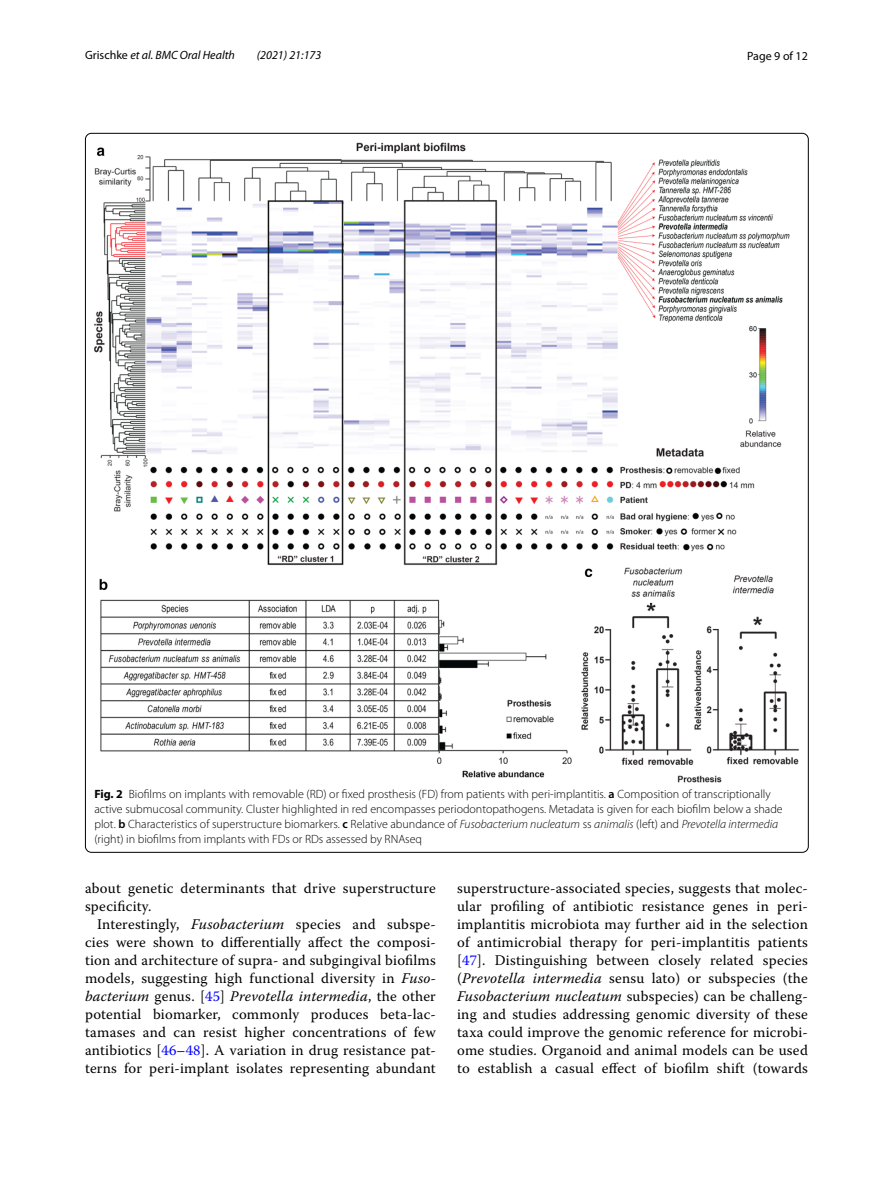
<style>
.page{position:relative;width:893px;height:1187px;background:#fff}
.page>*{position:absolute;margin:0;border:0;box-sizing:border-box;transform-origin:0 0}
.t1{font:14.7px/18px "Warnock Pro";letter-spacing:.015em;color:#000;text-align:justify}
.t2{font:300 12px/15px "Myriad Pro";color:#000}
.t3{font:italic 12px "Myriad Pro";color:#000}
.t4{font:12px "Myriad Pro";color:#000}
.s1{font-style:normal}
.s2{font-weight:700}
.s3{font-weight:600}
.s4{font-style:italic}
.s5{color:#00f}
</style>
<div class="page">
<img style="left:94px;top:142px;width:705px;height:640px">
<p class="t3" style="left:85px;top:48px;width:151px"><span class="s1">Grischke</span> et al. BMC Oral Health</p>
<p class="t3" style="left:257px;top:48px;width:66px">(2021) 21:173</p>
<p class="t4" style="left:747px;top:48px;width:62px">Page 9 of 12</p>
<p class="t2" style="left:94px;top:786px;width:690px"><span class="s2">Fig. 2</span> Biofilms on implants with removable (RD) or fixed prosthesis (FD) from patients with peri-implantitis. <span class="s3">a</span> Composition of transcriptionally active submucosal community. Cluster highlighted in red encompasses periodontopathogens. Metadata is given for each biofilm below a shade plot. <span class="s3">b</span> Characteristics of superstructure biomarkers. <span class="s3">c</span> Relative abundance of <span class="s4">Fusobacterium nucleatum</span> ss <span class="s4">animalis</span> (left) and <span class="s4">Prevotella intermedia </span>(right) in biofilms from implants with FDs or RDs assessed by RNAseq</p>
<p class="t1" style="left:85px;top:879px;width:352px">about genetic determinants that drive superstructure specificity.</p>
<p class="t1" style="left:85px;top:915px;width:352px;text-indent:12px">Interestingly, <span class="s4">Fusobacterium</span> species and subspe&shy;cies were shown to differentially affect the composi&shy;tion and architecture of supra- and subgingival biofilms models, suggesting high functional diversity in <span class="s4">Fuso&shy;bacterium</span> genus. [<span class="s5">45</span>] <span class="s4">Prevotella intermedia</span>, the other potential biomarker, commonly produces beta-lac&shy;tamases and can resist higher concentrations of few antibiotics [<span class="s5">46</span>–<span class="s5">48</span>]. A variation in drug resistance pat&shy;terns for peri-implant isolates representing abundant</p>
<p class="t1" style="left:457px;top:879px;width:352px">superstructure-associated species, suggests that molec&shy;ular profiling of antibiotic resistance genes in peri&shy;implantitis microbiota may further aid in the selection of antimicrobial therapy for peri-implantitis patients [<span class="s5">47</span>]. Distinguishing between closely related species (<span class="s4">Prevotella intermedia</span> sensu lato) or subspecies (the <span class="s4">Fusobacterium nucleatum</span> subspecies) can be challeng&shy;ing and studies addressing genomic diversity of these taxa could improve the genomic reference for microbi&shy;ome studies. Organoid and animal models can be used to establish a casual effect of biofilm shift (towards</p>
</div>
